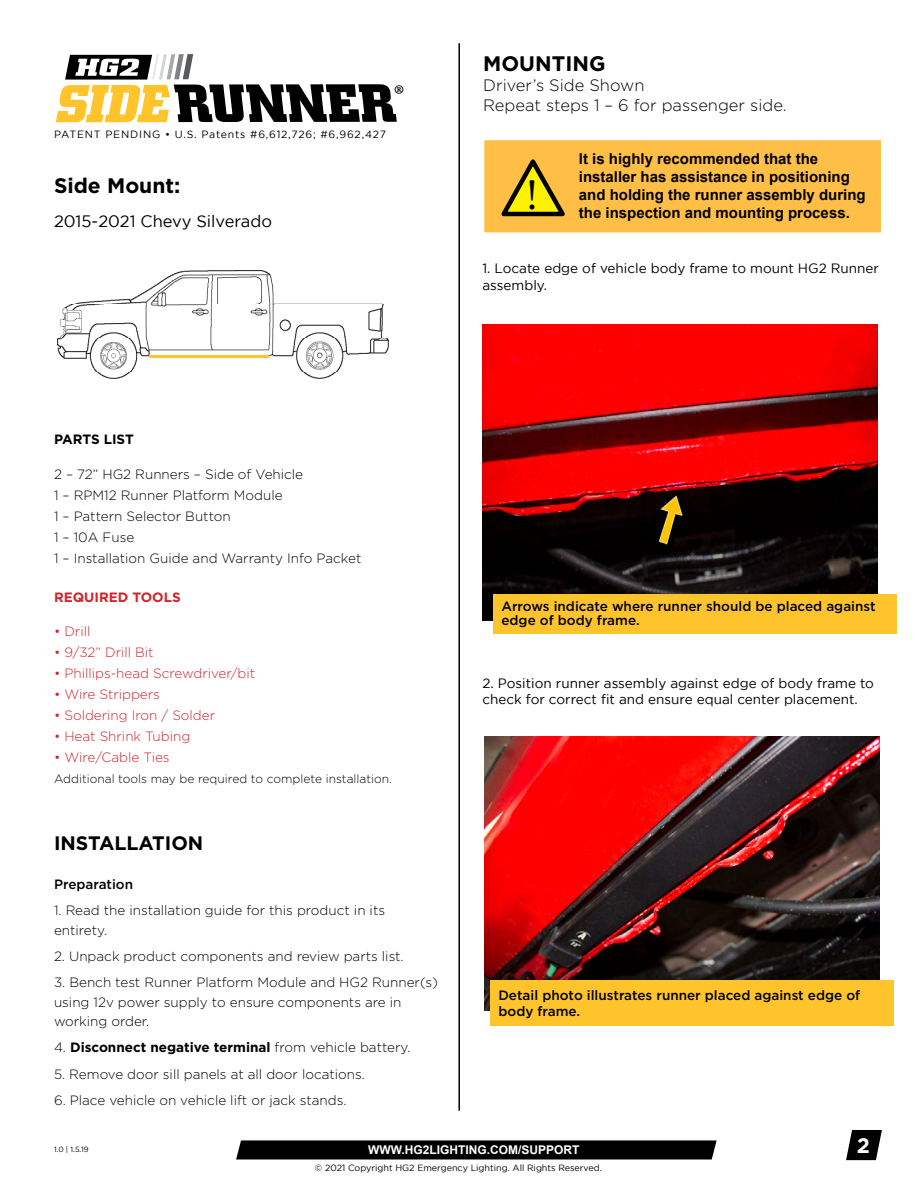
<style>
.page{position:relative;width:918px;height:1188px;background:#fff}
.page>*{position:absolute;margin:0;border:0;box-sizing:border-box;transform-origin:0 0}
.t1{font:43.5px "Minion Pro";color:#000}
.t2{font:33px "Minion Pro";color:#000}
.t3{font:700 21px "Gotham";color:#000}
.t4{font:700 21px "Gotham";color:#fff}
.t5{font:700 19.5px "Gotham";color:#000}
.t6{font:300 16.5px/19.8px "Gotham";color:#000}
.t7{font:16.5px "Gotham";color:#000}
.t8{font:700 15px/18px "Arial";color:#000}
.t9{font:300 13.5px/21px "Gotham";color:#000}
.t10{font:13.5px/16.2px "Gotham";color:#000}
.t11{font:500 13.5px/13.5px "Gotham";color:#000}
.t12{font:300 13.5px "Gotham";color:#d2232a}
.t13{font:700 13.5px "Gotham";color:#000}
.t14{font:700 13.5px "Gotham";color:#d2232a}
.t15{font:300 12px "Gotham";color:#000}
.t16{font:700 12px "Arial";color:#fff}
.t17{font:10.5px "Gotham";letter-spacing:.075em;color:#000}
.t18{font:9px "Gotham";color:#000}
.t19{font:7.5px "Gotham";color:#000}
.s1{font-weight:300}
</style>
<div class="page">
<img style="left:58px;top:270px;width:331px;height:109px">
<hr style="left:458px;top:43px;width:2px;height:1068px;background:#000">
<svg style="left:846px;top:1130px;width:36px;height:30px"></svg>
<svg style="left:56px;top:54px;width:341px;height:68px"></svg>
<svg style="left:236px;top:1140px;width:481px;height:20px;background:#0e0e0e"></svg>
<hr style="left:150px;top:355px;width:119px;height:3px;background:#ffc42c">
<div style="left:483px;top:139px;width:399px;height:95px;background:#ffbe45;border:2px solid #fff"></div>
<img style="left:483px;top:325px;width:395px;height:295px">
<img style="left:485px;top:737px;width:395px;height:273px">
<div style="left:493px;top:594px;width:403px;height:39px;background:#ffc42c"></div>
<div style="left:490px;top:980px;width:403px;height:45px;background:#ffc42c"></div>
<svg style="left:501px;top:159px;width:64px;height:58px"></svg>
<h2 class="t2" style="left:394px;top:75px;width:12px">®</h2>
<p class="t17" style="left:54px;top:128px;width:333px">PATENT PENDING • U.S. Patents #6,612,726; #6,962,427</p>
<h3 class="t3" style="left:54px;top:172px;width:128px">Side Mount:</h3>
<p class="t7" style="left:54px;top:212px;width:220px">2015-2021 Chevy Silverado</p>
<h3 class="t3" style="left:483px;top:50px;width:124px">MOUNTING</h3>
<p class="t6" style="left:483px;top:75px;width:305px">Driver’s Side Shown<br>Repeat steps 1 – 6 for passenger side.</p>
<h1 class="t1" style="left:526px;top:166px;width:14px">!</h1>
<p class="t8" style="left:579px;top:151px;width:288px">It is highly recommended that the installer has assistance in positioning and holding the runner assembly during the inspection and mounting process.</p>
<p class="t10" style="left:482px;top:260px;width:398px">1. Locate edge of vehicle body frame to mount HG2 Runner assembly.</p>
<p class="t13" style="left:54px;top:430px;width:81px">PARTS LIST</p>
<p class="t9" style="left:54px;top:463px;width:309px">2 – 72” HG2 Runners – Side of Vehicle<br>1 – RPM12 Runner Platform Module<br>1 – Pattern Selector Button<br>1 – 10A Fuse<br>1 – Installation Guide and Warranty Info Packet</p>
<p class="t14" style="left:54px;top:588px;width:128px">REQUIRED TOOLS</p>
<p class="t12" style="left:54px;top:623px;width:38px">• Drill</p>
<p class="t12" style="left:54px;top:644px;width:101px">• 9/32” Drill Bit</p>
<p class="t12" style="left:54px;top:665px;width:203px">• Phillips-head Screwdriver/bit</p>
<p class="t12" style="left:54px;top:686px;width:107px">• Wire Strippers</p>
<p class="t12" style="left:54px;top:707px;width:163px">• Soldering Iron / Solder</p>
<p class="t12" style="left:54px;top:728px;width:138px">• Heat Shrink Tubing</p>
<p class="t12" style="left:54px;top:749px;width:117px">• Wire/Cable Ties</p>
<p class="t15" style="left:54px;top:771px;width:339px">Additional tools may be required to complete installation.</p>
<h3 class="t5" style="left:54px;top:830px;width:151px">INSTALLATION</h3>
<p class="t11" style="left:54px;top:877px;width:81px">Preparation</p>
<p class="t9" style="left:54px;top:900px;width:333px;line-height:19.5px">1. Read the installation guide for this product in its entirety.</p>
<p class="t9" style="left:54px;top:945px;width:351px">2. Unpack product components and review parts list.</p>
<p class="t9" style="left:54px;top:972px;width:385px;line-height:19.5px">3. Bench test Runner Platform Module and HG2 Runner(s) using 12v power supply to ensure components are in working order.</p>
<p class="t13" style="left:54px;top:1039px;width:358px"><span class="s1">4.</span> Disconnect negative terminal <span class="s1">from vehicle battery.</span></p>
<p class="t9" style="left:54px;top:1063px;width:312px">5. Remove door sill panels at all door locations.</p>
<p class="t9" style="left:54px;top:1089px;width:294px">6. Place vehicle on vehicle lift or jack stands.</p>
<p class="t11" style="left:501px;top:599px;width:376px">Arrows indicate where runner should be placed against edge of body frame.</p>
<p class="t10" style="left:482px;top:675px;width:393px">2. Position runner assembly against edge of body frame to check for correct fit and ensure equal center placement.</p>
<p class="t11" style="left:498px;top:987px;width:363px;line-height:15.8px">Detail photo illustrates runner placed against edge of body frame.</p>
<p class="t19" style="left:54px;top:1146px;width:36px">1.0 | 1.5.19</p>
<p class="t16" style="left:368px;top:1142px;width:213px">WWW.HG2LIGHTING.COM/SUPPORT</p>
<h3 class="t4" style="left:857px;top:1132px;width:15px">2</h3>
<p class="t18" style="left:315px;top:1163px;width:289px">© 2021 Copyright HG2 Emergency Lighting. All Rights Reserved.</p>
</div>
